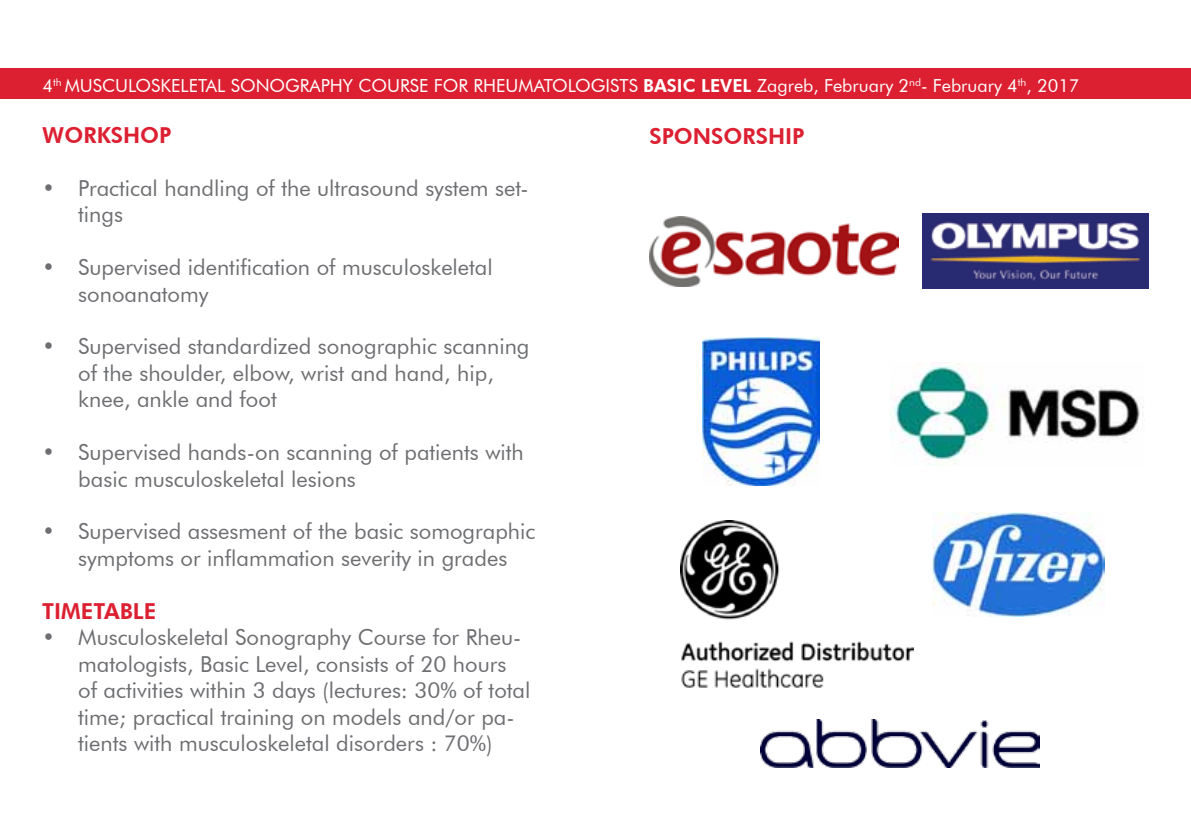
<style>
.page{position:relative;width:1191px;height:840px;background:#fff}
.page>*{position:absolute;margin:0;border:0;box-sizing:border-box;transform-origin:0 0}
.t1{font:22px/26.4px "Futura BT";color:#6d6e71}
.t2{font:800 22px "Futura BT";color:#dc2031}
.t3{font:18px "Futura BT";color:#fff}
.s1{font-weight:800}
</style>
<div class="page">
<div style="left:0;top:68px;width:1191px;height:31px;background:#dc2031"></div>
<img style="left:649px;top:217px;width:250px;height:69px">
<img style="left:680px;top:520px;width:233px;height:168px">
<img style="left:922px;top:214px;width:226px;height:74px">
<img style="left:891px;top:362px;width:252px;height:102px">
<img style="left:761px;top:719px;width:278px;height:48px">
<img style="left:702px;top:337px;width:117px;height:148px">
<img style="left:932px;top:512px;width:173px;height:103px">
<p class="t3" style="left:42px;top:74px;width:1038px">4<sup>th</sup> MUSCULOSKELETAL SONOGRAPHY COURSE FOR RHEUMATOLOGISTS <span class="s1">BASIC LEVEL</span> Zagreb, February 2<sup>nd</sup>- February 4<sup>th</sup>, 2017</p>
<p class="t2" style="left:42px;top:122px;width:131px">WORKSHOP</p>
<p class="t1" style="left:78px;top:174px;width:452px;text-indent:-36px">• Practical handling of the ultrasound system set&shy;tings</p>
<p class="t1" style="left:78px;top:254px;width:416px;text-indent:-36px">• Supervised identification of musculoskeletal sonoanatomy</p>
<p class="t1" style="left:78px;top:333px;width:453px;text-indent:-36px">• Supervised standardized sonographic scanning of the shoulder, elbow, wrist and hand, hip, knee, ankle and foot</p>
<p class="t1" style="left:78px;top:438px;width:447px;text-indent:-36px">• Supervised hands-on scanning of patients with basic musculoskeletal lesions</p>
<p class="t1" style="left:42px;top:518px;width:494px;text-align:center">• Supervised assesment of the basic somographic symptoms or inflammation severity in grades</p>
<p class="t2" style="left:42px;top:597px;width:115px">TIMETABLE</p>
<p class="t1" style="left:78px;top:623px;width:453px;text-indent:-36px">• Musculoskeletal Sonography Course for Rheu&shy;matologists, Basic Level, consists of 20 hours of activities within 3 days (lectures: 30% of total time; practical training on models and/or pa&shy;tients with musculoskeletal disorders : 70%)</p>
<p class="t2" style="left:649px;top:123px;width:157px">SPONSORSHIP</p>
</div>
